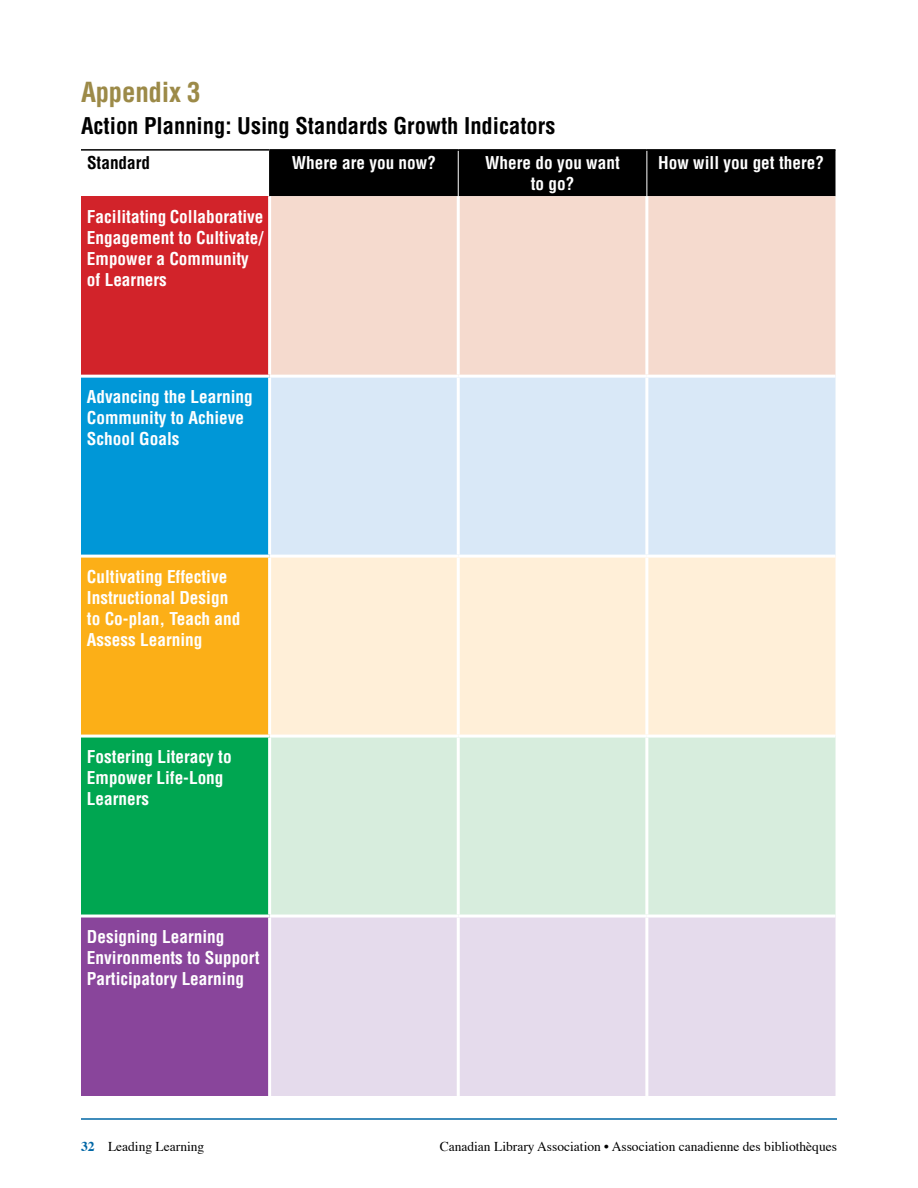
<style>
.page{position:relative;width:918px;height:1188px;background:#fff}
.page>*{position:absolute;margin:0;border:0;box-sizing:border-box;transform-origin:0 0}
.t1{font:700 condensed 27px "Helvetica";letter-spacing:-.01em;color:#9c8a48}
.t2{font:700 condensed 22.5px "Helvetica";color:#000}
.t3{font:700 condensed 17.25px/21px "Helvetica";color:#fff}
.t4{font:700 condensed 17.25px "Helvetica";color:#000}
.t5{font:13.5px "Times";color:#000}
.s1{font-weight:700;color:#0067a6}
</style>
<div class="page">
<hr style="left:81px;top:1118px;width:756px;height:2px;background:#0067a6">
<div style="left:270px;top:151px;width:566px;height:45px;background:#000"></div>
<div style="left:81px;top:196px;width:189px;height:180px;background:#d2232a"></div>
<div style="left:271px;top:196px;width:565px;height:179px;background:#f5dace"></div>
<div style="left:81px;top:376px;width:189px;height:180px;background:#0097d7"></div>
<div style="left:271px;top:378px;width:565px;height:177px;background:#d9e8f7"></div>
<div style="left:81px;top:556px;width:189px;height:180px;background:#fcaf17"></div>
<div style="left:271px;top:558px;width:565px;height:177px;background:#ffefd8"></div>
<div style="left:81px;top:736px;width:189px;height:180px;background:#00a651"></div>
<div style="left:271px;top:738px;width:565px;height:177px;background:#d7eddd"></div>
<div style="left:81px;top:916px;width:189px;height:180px;background:#89459b"></div>
<div style="left:271px;top:918px;width:565px;height:178px;background:#e5dbec"></div>
<hr style="left:269px;top:151px;width:1px;height:45px;background:#000">
<hr style="left:458px;top:151px;width:1px;height:45px;background:#fff">
<hr style="left:646px;top:151px;width:1px;height:45px;background:#fff">
<hr style="left:268px;top:196px;width:3px;height:179px;background:#fff">
<hr style="left:457px;top:196px;width:3px;height:179px;background:#fff">
<hr style="left:645px;top:196px;width:3px;height:179px;background:#fff">
<hr style="left:81px;top:375px;width:189px;height:3px;background:#fff">
<hr style="left:268px;top:378px;width:3px;height:177px;background:#fff">
<hr style="left:457px;top:378px;width:3px;height:177px;background:#fff">
<hr style="left:645px;top:378px;width:3px;height:177px;background:#fff">
<hr style="left:81px;top:555px;width:189px;height:3px;background:#fff">
<hr style="left:268px;top:558px;width:3px;height:177px;background:#fff">
<hr style="left:457px;top:558px;width:3px;height:177px;background:#fff">
<hr style="left:645px;top:558px;width:3px;height:177px;background:#fff">
<hr style="left:81px;top:735px;width:189px;height:3px;background:#fff">
<hr style="left:268px;top:738px;width:3px;height:177px;background:#fff">
<hr style="left:457px;top:738px;width:3px;height:177px;background:#fff">
<hr style="left:645px;top:738px;width:3px;height:177px;background:#fff">
<hr style="left:81px;top:915px;width:189px;height:3px;background:#fff">
<hr style="left:268px;top:918px;width:3px;height:178px;background:#fff">
<hr style="left:457px;top:918px;width:3px;height:178px;background:#fff">
<hr style="left:645px;top:918px;width:3px;height:178px;background:#fff">
<hr style="left:81px;top:149px;width:189px;height:2px;background:#000">
<hr style="left:270px;top:149px;width:188px;height:2px;background:#000">
<hr style="left:458px;top:149px;width:189px;height:2px;background:#000">
<hr style="left:647px;top:149px;width:189px;height:2px;background:#000">
<h1 class="t1" style="left:81px;top:76px;width:121px">Appendix 3</h1>
<h2 class="t2" style="left:81px;top:113px;width:476px">Action Planning: Using Standards Growth Indicators</h2>
<p class="t4" style="left:87px;top:152px;width:65px">Standard</p>
<p class="t3" style="left:292px;top:152px;width:146px">Where are you now?</p>
<p class="t3" style="left:485px;top:152px;width:136px;text-align:center">Where do you want to go?</p>
<p class="t3" style="left:658px;top:152px;width:167px">How will you get there?</p>
<p class="t3" style="left:87px;top:206px;width:178px">Facilitating Collaborative<br>Engagement to Cultivate/<br>Empower a Community of Learners</p>
<p class="t3" style="left:87px;top:386px;width:167px">Advancing the Learning<br>Community to Achieve<br>School Goals</p>
<p class="t3" style="left:87px;top:566px;width:155px">Cultivating Effective<br>Instructional Design to Co-plan, Teach and<br>Assess Learning</p>
<p class="t3" style="left:87px;top:746px;width:146px">Fostering Literacy to<br>Empower Life-Long<br>Learners</p>
<p class="t3" style="left:87px;top:926px;width:174px">Designing Learning<br>Environments to Support<br>Participatory Learning</p>
<p class="t5" style="left:81px;top:1133px;width:125px"><span class="s1">32</span> Leading Learning</p>
<p class="t5" style="left:440px;top:1133px;width:399px">Canadian Library Association • Association canadienne des bibliothèques</p>
</div>
